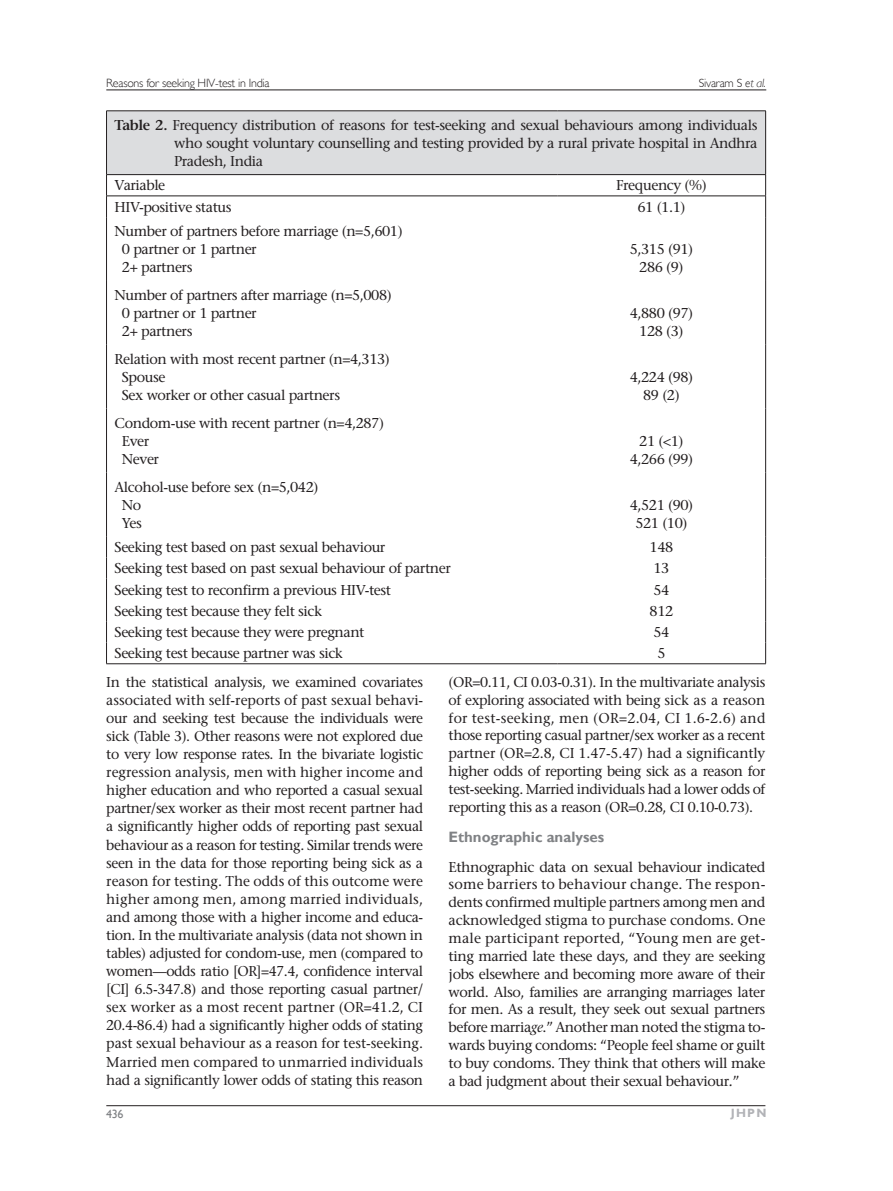
<style>
.page{position:relative;width:893px;height:1191px;background:#fff}
.page>*{position:absolute;margin:0;border:0;box-sizing:border-box;transform-origin:0 0}
.Topic_Sub_Heading{font:700 15px "Gill Sans";color:#808285}
.Body_Text{font:500 14.25px/18.1px "Stone Serif Std";letter-spacing:-.03em;color:#231f20;text-align:justify}
.t1{font:300 12px "Gill Sans";letter-spacing:-.02em;color:#231f20}
.t2{font:700 12px "Gill Sans";color:#b2b3b7}
.t3{font:12px "Gill Sans";color:#808285}
.s1{font-style:italic}
.s2{font-weight:600}
</style>
<div class="page">
<hr style="left:106px;top:90px;width:660px;height:1px;background:#231f20">
<hr style="left:106px;top:1105px;width:659px;height:1px;background:#231f20">
<div style="left:107px;top:111px;width:659px;height:64px;background:#dcdddf"></div>
<hr style="left:106px;top:111px;width:451px;height:1px;background:#231f20">
<hr style="left:106px;top:111px;width:1px;height:63px;background:#231f20">
<hr style="left:557px;top:111px;width:209px;height:1px;background:#231f20">
<hr style="left:765px;top:111px;width:1px;height:63px;background:#231f20">
<hr style="left:106px;top:174px;width:451px;height:1px;background:#231f20">
<hr style="left:106px;top:196px;width:451px;height:1px;background:#231f20">
<svg style="left:106px;top:175px;width:1px;height:42px"></svg>
<hr style="left:106px;top:217px;width:1px;height:64px;background:#231f20">
<hr style="left:106px;top:281px;width:1px;height:64px;background:#231f20">
<hr style="left:106px;top:345px;width:1px;height:63px;background:#231f20">
<hr style="left:106px;top:408px;width:1px;height:64px;background:#231f20">
<hr style="left:106px;top:472px;width:1px;height:64px;background:#231f20">
<svg style="left:106px;top:536px;width:1px;height:127px"></svg>
<hr style="left:106px;top:663px;width:451px;height:1px;background:#231f20">
<hr style="left:557px;top:196px;width:209px;height:1px;background:#231f20">
<hr style="left:557px;top:174px;width:209px;height:1px;background:#231f20">
<svg style="left:765px;top:175px;width:1px;height:42px"></svg>
<hr style="left:765px;top:217px;width:1px;height:64px;background:#231f20">
<hr style="left:765px;top:281px;width:1px;height:64px;background:#231f20">
<hr style="left:765px;top:345px;width:1px;height:63px;background:#231f20">
<hr style="left:765px;top:408px;width:1px;height:64px;background:#231f20">
<hr style="left:765px;top:472px;width:1px;height:64px;background:#231f20">
<svg style="left:765px;top:536px;width:1px;height:127px"></svg>
<hr style="left:557px;top:663px;width:209px;height:1px;background:#231f20">
<p class="t1" style="left:106px;top:76px;width:165px">Reasons for seeking HIV-test in India</p>
<p class="t1" style="left:699px;top:76px;width:69px">Sivaram S <span class="s1">et al.</span></p>
<p class="Body_Text" style="left:174px;top:116px;width:585px;text-indent:-60px"><span class="s2">Table 2.</span> Frequency distribution of reasons for test-seeking and sexual behaviours among individuals who sought voluntary counselling and testing provided by a rural private hospital in Andhra Pradesh, India</p>
<p class="Body_Text" style="left:115px;top:176px;width:52px">Variable</p>
<p class="Body_Text" style="left:616px;top:176px;width:92px">Frequency (%)</p>
<p class="Body_Text" style="left:115px;top:198px;width:118px">HIV-positive status</p>
<p class="Body_Text" style="left:637px;top:198px;width:49px">61 (1.1)</p>
<p class="Body_Text" style="left:115px;top:222px;width:290px">Number of partners before marriage (n=5,601)</p>
<p class="Body_Text" style="left:122px;top:240px;width:136px">0 partner or 1 partner</p>
<p class="Body_Text" style="left:122px;top:258px;width:72px">2+ partners</p>
<p class="Body_Text" style="left:630px;top:240px;width:65px">5,315 (91)</p>
<p class="Body_Text" style="left:639px;top:258px;width:46px">286 (9)</p>
<p class="Body_Text" style="left:115px;top:286px;width:279px">Number of partners after marriage (n=5,008)</p>
<p class="Body_Text" style="left:122px;top:304px;width:136px">0 partner or 1 partner</p>
<p class="Body_Text" style="left:122px;top:322px;width:72px">2+ partners</p>
<p class="Body_Text" style="left:115px;top:350px;width:277px">Relation with most recent partner (n=4,313)</p>
<p class="Body_Text" style="left:122px;top:368px;width:45px">Spouse</p>
<p class="Body_Text" style="left:122px;top:386px;width:220px">Sex worker or other casual partners</p>
<p class="Body_Text" style="left:115px;top:414px;width:271px">Condom-use with recent partner (n=4,287)</p>
<p class="Body_Text" style="left:122px;top:432px;width:29px">Ever</p>
<p class="Body_Text" style="left:122px;top:450px;width:39px">Never</p>
<p class="Body_Text" style="left:115px;top:477px;width:205px">Alcohol-use before sex (n=5,042)</p>
<p class="Body_Text" style="left:122px;top:495px;width:21px">No</p>
<p class="Body_Text" style="left:122px;top:513px;width:21px">Yes</p>
<p class="Body_Text" style="left:630px;top:304px;width:65px">4,880 (97)</p>
<p class="Body_Text" style="left:639px;top:322px;width:46px">128 (3)</p>
<p class="Body_Text" style="left:630px;top:368px;width:65px">4,224 (98)</p>
<p class="Body_Text" style="left:643px;top:386px;width:38px">89 (2)</p>
<p class="Body_Text" style="left:639px;top:432px;width:46px">21 (&lt;1)</p>
<p class="Body_Text" style="left:630px;top:450px;width:65px">4,266 (99)</p>
<p class="Body_Text" style="left:630px;top:495px;width:65px">4,521 (90)</p>
<p class="Body_Text" style="left:635px;top:513px;width:54px">521 (10)</p>
<p class="Body_Text" style="left:115px;top:538px;width:272px">Seeking test based on past sexual behaviour</p>
<p class="Body_Text" style="left:650px;top:538px;width:25px">148</p>
<p class="Body_Text" style="left:115px;top:559px;width:338px">Seeking test based on past sexual behaviour of partner</p>
<p class="Body_Text" style="left:653px;top:559px;width:17px">13</p>
<p class="Body_Text" style="left:115px;top:580px;width:278px">Seeking test to reconfirm a previous HIV-test</p>
<p class="Body_Text" style="left:653px;top:580px;width:17px">54</p>
<p class="Body_Text" style="left:115px;top:602px;width:209px">Seeking test because they felt sick</p>
<p class="Body_Text" style="left:650px;top:602px;width:25px">812</p>
<p class="Body_Text" style="left:115px;top:623px;width:251px">Seeking test because they were pregnant</p>
<p class="Body_Text" style="left:653px;top:623px;width:17px">54</p>
<p class="Body_Text" style="left:115px;top:644px;width:230px">Seeking test because partner was sick</p>
<p class="Body_Text" style="left:657px;top:644px;width:10px">5</p>
<p class="Body_Text" style="left:106px;top:673px;width:318px">In the statistical analysis, we examined covariates associated with self-reports of past sexual behavi&shy;our and seeking test because the individuals were sick (Table 3). Other reasons were not explored due to very low response rates. In the bivariate logistic regression analysis, men with higher income and higher education and who reported a casual sexual partner/sex worker as their most recent partner had a significantly higher odds of reporting past sexual behaviour as a reason for testing. Similar trends were seen in the data for those reporting being sick as a reason for testing. The odds of this outcome were higher among men, among married individuals, and among those with a higher income and educa&shy;tion. In the multivariate analysis (data not shown in tables) adjusted for condom-use, men (compared to women—odds ratio [OR]=47.4, confidence interval [CI] 6.5-347.8) and those reporting casual partner/ sex worker as a most recent partner (OR=41.2, CI 20.4-86.4) had a significantly higher odds of stating past sexual behaviour as a reason for test-seeking.<br>Married men compared to unmarried individuals had a significantly lower odds of stating this reason</p>
<p class="Body_Text" style="left:449px;top:673px;width:318px">(OR=0.11, CI 0.03-0.31). In the multivariate analysis of exploring associated with being sick as a reason for test-seeking, men (OR=2.04, CI 1.6-2.6) and those reporting casual partner/sex worker as a recent partner (OR=2.8, CI 1.47-5.47) had a significantly higher odds of reporting being sick as a reason for test-seeking. Married individuals had a lower odds of reporting this as a reason (OR=0.28, CI 0.10-0.73).</p>
<p class="Topic_Sub_Heading" style="left:449px;top:827px;width:157px">Ethnographic analyses</p>
<p class="Body_Text" style="left:449px;top:857px;width:318px">Ethnographic data on sexual behaviour indicated some barriers to behaviour change. The respon&shy;dents confirmed multiple partners among men and acknowledged stigma to purchase condoms. One male participant reported, “Young men are get&shy;ting married late these days, and they are seeking jobs elsewhere and becoming more aware of their world. Also, families are arranging marriages later for men. As a result, they seek out sexual partners before marria<span class="s1">ge</span>.” Another man noted the stigma to&shy;wards buying condoms: “People feel shame or guilt to buy condoms. They think that others will make a bad judgment about their sexual behaviour<span class="s1">.</span>”</p>
<p class="t3" style="left:106px;top:1106px;width:19px">436</p>
<p class="t2" style="left:731px;top:1105px;width:37px">JHPN</p>
</div>
